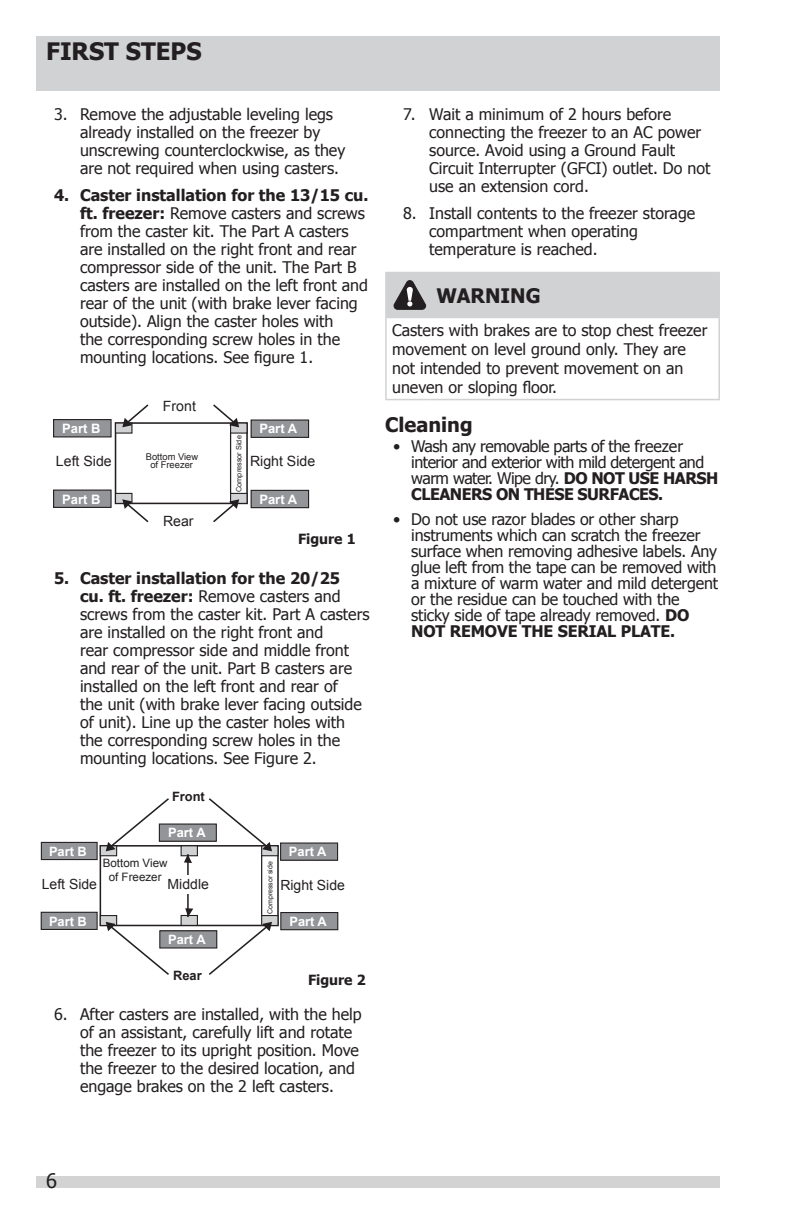
<style>
.page{position:relative;width:792px;height:1224px;background:#fff}
.page>*{position:absolute;margin:0;border:0;box-sizing:border-box;transform-origin:0 0}
.Frigidaire_Heading_E{font:700 24px "Tahoma";color:#231f20}
.Frigidaire_Warning_N{font:700 20px "Tahoma";color:#231f20}
.t1{font:20px "Tahoma";color:#231f20}
.Frigidaire_Caution_W{font:16px/18px "Tahoma";color:#231f20}
.Frigidaire_Caution_W-2{font:16px/16px "Tahoma";letter-spacing:-.03em;color:#231f20}
.t2{font:14.2px "Arial";color:#231f20}
.t3{font:14px "Arial";color:#231f20}
.Frigidaire_Graphic_T{font:700 14px "Tahoma";color:#231f20}
.t4{font:700 13px "Arial";color:#fff}
.t5{font:700 12.8px "Arial";color:#fff}
.t6{font:700 12.8px "Arial";color:#231f20}
.t7{font:11.6px/14px "Arial";color:#231f20;text-align:center}
.t8{font:9.4px/7.8px "Arial";color:#231f20;text-align:center}
.t9{font:7.4px "Arial";color:#231f20}
.t10{font:7px "Arial";color:#231f20}
.s1{font-weight:700}
</style>
<div class="page">
<div style="left:36px;top:1176px;width:684px;height:12px;background:#d3d3d3"></div>
<div style="left:36px;top:36px;width:684px;height:55px;background:#d1d2d4"></div>
<div style="left:281px;top:913px;width:57px;height:17px;background:#939598"></div>
<div style="left:280px;top:912px;width:58px;height:18px;border:1px solid #231f20"></div>
<div style="left:281px;top:843px;width:57px;height:17px;background:#939598"></div>
<div style="left:280px;top:843px;width:58px;height:18px;border:1px solid #231f20"></div>
<div style="left:41px;top:912px;width:56px;height:17px;background:#939598"></div>
<div style="left:41px;top:912px;width:57px;height:18px;border:1px solid #231f20"></div>
<div style="left:41px;top:842px;width:56px;height:18px;background:#939598"></div>
<div style="left:41px;top:842px;width:57px;height:18px;border:1px solid #231f20"></div>
<div style="left:100px;top:845px;width:179px;height:81px;border:2px solid #231f20"></div>
<div style="left:100px;top:846px;width:17px;height:10px;background:#d1d2d4"></div>
<div style="left:100px;top:845px;width:17px;height:11px;border:1px solid #231f20"></div>
<div style="left:100px;top:916px;width:17px;height:9px;background:#d1d2d4"></div>
<div style="left:100px;top:915px;width:17px;height:11px;border:1px solid #231f20"></div>
<div style="left:262px;top:846px;width:16px;height:10px;background:#d1d2d4"></div>
<div style="left:261px;top:845px;width:18px;height:11px;border:1px solid #231f20"></div>
<div style="left:262px;top:916px;width:16px;height:9px;background:#d1d2d4"></div>
<div style="left:261px;top:915px;width:18px;height:11px;border:1px solid #231f20"></div>
<div style="left:181px;top:846px;width:16px;height:10px;background:#d1d2d4"></div>
<div style="left:181px;top:845px;width:17px;height:11px;border:1px solid #231f20"></div>
<div style="left:181px;top:915px;width:16px;height:10px;background:#d1d2d4"></div>
<div style="left:181px;top:915px;width:17px;height:11px;border:1px solid #231f20"></div>
<div style="left:159px;top:824px;width:57px;height:17px;background:#939598"></div>
<div style="left:159px;top:824px;width:58px;height:18px;border:1px solid #231f20"></div>
<div style="left:160px;top:931px;width:57px;height:17px;background:#939598"></div>
<div style="left:159px;top:930px;width:58px;height:19px;border:1px solid #231f20"></div>
<svg style="left:106px;top:922px;width:65px;height:53px"></svg>
<svg style="left:207px;top:922px;width:65px;height:53px"></svg>
<svg style="left:207px;top:798px;width:65px;height:53px"></svg>
<svg style="left:106px;top:798px;width:65px;height:53px"></svg>
<hr style="left:261px;top:856px;width:1px;height:60px;background:#231f20">
<hr style="left:187px;top:854px;width:2px;height:63px;background:#231f20">
<div style="left:184px;top:875px;width:8px;height:18px;background:#fff"></div>
<svg style="left:184px;top:854px;width:8px;height:9px"></svg>
<svg style="left:185px;top:908px;width:8px;height:9px"></svg>
<hr style="left:385px;top:272px;width:45px;height:1px;background:#d1d2d4">
<hr style="left:385px;top:273px;width:2px;height:44px;background:#d1d2d4">
<hr style="left:430px;top:272px;width:290px;height:1px;background:#d1d2d4">
<hr style="left:718px;top:273px;width:2px;height:44px;background:#d1d2d4">
<hr style="left:385px;top:317px;width:45px;height:1px;background:#d1d2d4">
<hr style="left:385px;top:318px;width:2px;height:81px;background:#d1d2d4">
<hr style="left:430px;top:317px;width:290px;height:1px;background:#d1d2d4">
<hr style="left:718px;top:318px;width:2px;height:81px;background:#d1d2d4">
<hr style="left:385px;top:399px;width:45px;height:1px;background:#d1d2d4">
<hr style="left:430px;top:399px;width:290px;height:1px;background:#d1d2d4">
<div style="left:387px;top:273px;width:331px;height:44px;background:#d1d2d4"></div>
<div style="left:115px;top:422px;width:133px;height:82px;border:2px solid #231f20"></div>
<div style="left:116px;top:423px;width:16px;height:10px;background:#d1d2d4"></div>
<div style="left:115px;top:423px;width:17px;height:11px;border:1px solid #231f20"></div>
<div style="left:116px;top:493px;width:16px;height:10px;background:#d1d2d4"></div>
<div style="left:115px;top:493px;width:17px;height:11px;border:1px solid #231f20"></div>
<div style="left:231px;top:423px;width:16px;height:10px;background:#d1d2d4"></div>
<div style="left:230px;top:423px;width:18px;height:11px;border:1px solid #231f20"></div>
<div style="left:231px;top:493px;width:16px;height:10px;background:#d1d2d4"></div>
<div style="left:230px;top:493px;width:18px;height:11px;border:1px solid #231f20"></div>
<div style="left:251px;top:420px;width:58px;height:17px;background:#939598"></div>
<div style="left:251px;top:419px;width:58px;height:19px;border:1px solid #231f20"></div>
<div style="left:251px;top:490px;width:58px;height:18px;background:#939598"></div>
<div style="left:251px;top:490px;width:58px;height:18px;border:1px solid #231f20"></div>
<div style="left:54px;top:420px;width:57px;height:17px;background:#939598"></div>
<div style="left:53px;top:419px;width:59px;height:18px;border:1px solid #231f20"></div>
<div style="left:54px;top:490px;width:57px;height:17px;background:#939598"></div>
<div style="left:53px;top:490px;width:59px;height:18px;border:1px solid #231f20"></div>
<svg style="left:122px;top:404px;width:28px;height:23px"></svg>
<svg style="left:211px;top:404px;width:28px;height:23px"></svg>
<svg style="left:211px;top:499px;width:28px;height:24px"></svg>
<svg style="left:122px;top:499px;width:28px;height:24px"></svg>
<hr style="left:230px;top:433px;width:1px;height:60px;background:#231f20">
<p class="Frigidaire_Heading_E" style="left:46px;top:35px;width:157px">FIRST STEPS</p>
<p class="Frigidaire_Caution_W" style="left:80px;top:105px;width:267px;text-indent:-26px">3. Remove the adjustable leveling legs already installed on the freezer by unscrewing counterclockwise, as they are not required when using casters.</p>
<p class="Frigidaire_Caution_W" style="left:80px;top:185px;width:290px;text-indent:-26px"><span class="s1">4. Caster installation for the 13/15 cu. ft. freezer:</span> Remove casters and screws from the caster kit. The Part A casters are installed on the right front and rear compressor side of the unit. The Part B casters are installed on the left front and rear of the unit (with brake lever facing outside). Align the caster holes with<br>the corresponding screw holes in the mounting locations. See figure 1.</p>
<p class="t4" style="left:62px;top:420px;width:40px">Part B</p>
<p class="t2" style="left:163px;top:397px;width:34px">Front</p>
<p class="t4" style="left:259px;top:420px;width:39px">Part A</p>
<p class="t9" style="left:234px;top:492px;width:58px;rotate:-90deg">Compressor Side</p>
<p class="t8" style="left:146px;top:453px;width:54px">Bottom View of Freezer</p>
<p class="t2" style="left:56px;top:452px;width:57px">Left Side</p>
<p class="t2" style="left:250px;top:451px;width:67px">Right Side</p>
<p class="t4" style="left:62px;top:491px;width:40px">Part B</p>
<p class="t2" style="left:163px;top:512px;width:32px">Rear</p>
<p class="t4" style="left:259px;top:491px;width:39px">Part A</p>
<p class="Frigidaire_Graphic_T" style="left:298px;top:529px;width:59px">Figure 1</p>
<p class="Frigidaire_Caution_W" style="left:80px;top:568px;width:291px;text-indent:-26px"><span class="s1">5. Caster installation for the 20/25<br>cu. ft. freezer:</span> Remove casters and screws from the caster kit. Part A casters are installed on the right front and<br>rear compressor side and middle front and rear of the unit. Part B casters are installed on the left front and rear of<br>the unit (with brake lever facing outside of unit). Line up the caster holes with the corresponding screw holes in the mounting locations. See Figure 2.</p>
<p class="t6" style="left:172px;top:788px;width:34px">Front</p>
<p class="t5" style="left:168px;top:824px;width:39px">Part A</p>
<p class="t5" style="left:49px;top:843px;width:39px">Part B</p>
<p class="t5" style="left:289px;top:843px;width:39px">Part A</p>
<p class="t7" style="left:103px;top:856px;width:66px">Bottom View of Freezer</p>
<p class="t3" style="left:42px;top:875px;width:57px">Left Side</p>
<p class="t3" style="left:168px;top:875px;width:43px">Middle</p>
<p class="t10" style="left:265px;top:914px;width:54px;rotate:-90deg">Compressor side</p>
<p class="t3" style="left:280px;top:876px;width:66px">Right Side</p>
<p class="t5" style="left:49px;top:913px;width:39px">Part B</p>
<p class="t5" style="left:289px;top:913px;width:39px">Part A</p>
<p class="t5" style="left:168px;top:931px;width:39px">Part A</p>
<p class="t6" style="left:173px;top:967px;width:30px">Rear</p>
<p class="Frigidaire_Graphic_T" style="left:308px;top:970px;width:59px">Figure 2</p>
<p class="Frigidaire_Caution_W" style="left:80px;top:1004px;width:283px;text-indent:-26px">6. After casters are installed, with the help of an assistant, carefully lift and rotate the freezer to its upright position. Move the freezer to the desired location, and engage brakes on the 2 left casters.</p>
<p class="Frigidaire_Caution_W" style="left:429px;top:105px;width:283px;text-indent:-26px">7. Wait a minimum of 2 hours before connecting the freezer to an AC power source. Avoid using a Ground Fault Circuit Interrupter (GFCI) outlet. Do not use an extension cord.</p>
<p class="Frigidaire_Caution_W" style="left:429px;top:203px;width:268px;text-indent:-26px">8. Install contents to the freezer storage compartment when operating temperature is reached.</p>
<p class="Frigidaire_Warning_N" style="left:436px;top:281px;width:106px">WARNING</p>
<p class="Frigidaire_Caution_W" style="left:392px;top:320px;width:317px;line-height:19.2px">Casters with brakes are to stop chest freezer movement on level ground only. They are not intended to prevent movement on an uneven or sloping floor.</p>
<p class="Frigidaire_Warning_N" style="left:385px;top:411px;width:89px">Cleaning</p>
<p class="Frigidaire_Caution_W-2" style="left:411px;top:438px;width:309px;text-indent:-18px">• Wash any removable parts of the freezer interior and exterior with mild detergent and warm water. Wipe dry. <span class="s1">DO NOT USE HARSH CLEANERS ON THESE SURFACES.</span></p>
<p class="Frigidaire_Caution_W" style="left:411px;top:510px;width:309px;line-height:16px;text-indent:-18px">• Do not use razor blades or other sharp instruments which can scratch the freezer surface when removing adhesive labels. Any glue left from the tape can be removed with a mixture of warm water and mild detergent or the residue can be touched with the sticky side of tape already removed. <span class="s1">DO NOT REMOVE THE SERIAL PLATE.</span></p>
<p class="t1" style="left:46px;top:1167px;width:12px">6</p>
</div>
